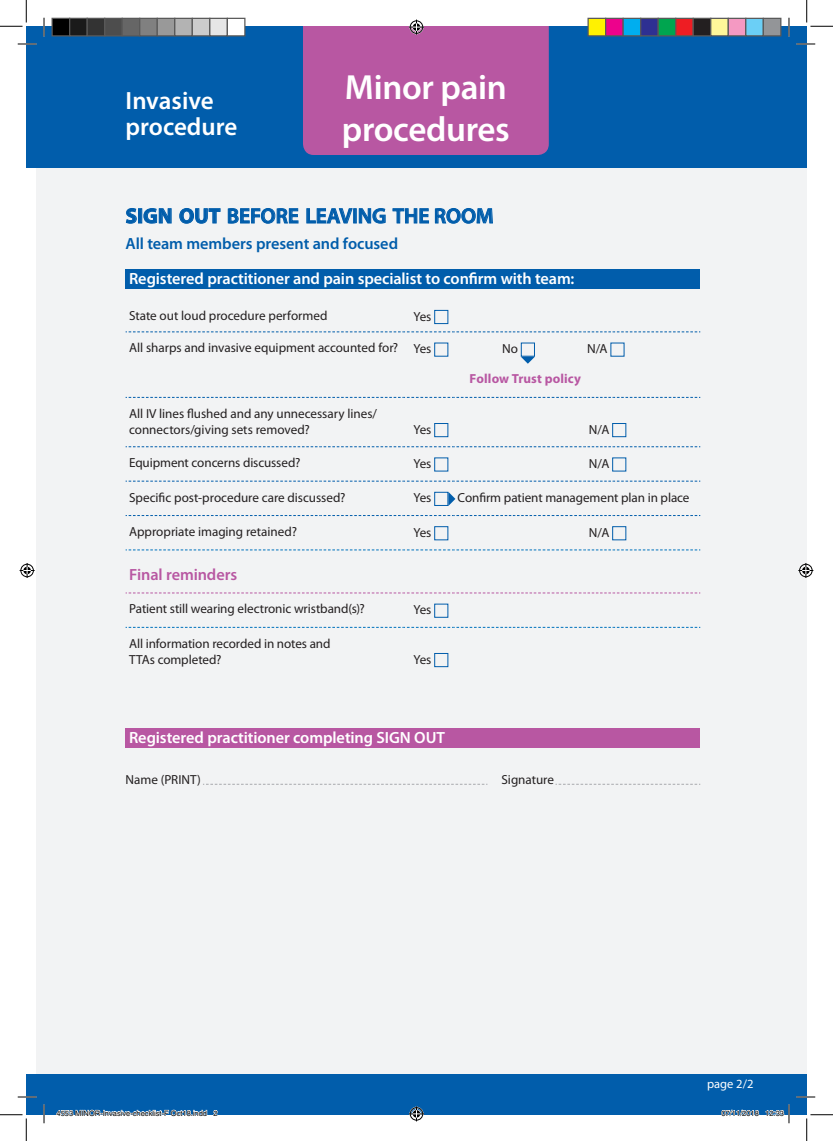
<style>
.page{position:relative;width:833px;height:1141px;background:#fff}
.page>*{position:absolute;margin:0;border:0;box-sizing:border-box;transform-origin:0 0}
.t1{font:600 35px/42.5px "Myriad Pro";letter-spacing:-.01em;color:#fff}
.t2{font:600 25px/26.2px "Myriad Pro";color:#fff}
.t3{font:600 21.25px "Myriad Pro";color:#015dab}
.t4{font:600 16.25px "Myriad Pro";letter-spacing:-.005em;color:#fff}
.t5{font:600 16.25px "Myriad Pro";letter-spacing:-.005em;color:#015dab}
.t6{font:600 16.25px "Myriad Pro";letter-spacing:-.005em;color:#b857a2}
.t7{font:13.12px/15.8px "Myriad Pro";letter-spacing:-.005em;color:#231f20}
.t8{font:700 13.12px "Myriad Pro";letter-spacing:.01em;color:#b857a2}
.t9{font:12.5px "Myriad Pro";color:#fff}
.t10{font:7.5px "Helvetica";color:#000}
.s1{font-weight:700}
</style>
<div class="page">
<div style="left:36px;top:162px;width:770px;height:918px;background:#f2f3f4"></div>
<div style="left:26px;top:26px;width:780px;height:142px;background:#015dab"></div>
<svg style="left:126px;top:208px;width:10px;height:15px"></svg>
<div style="left:138px;top:209px;width:4px;height:14px;border:1px solid #015dab"></div>
<svg style="left:144px;top:208px;width:27px;height:15px"></svg>
<svg style="left:179px;top:208px;width:41px;height:15px"></svg>
<svg style="left:228px;top:208px;width:70px;height:15px"></svg>
<svg style="left:306px;top:208px;width:46px;height:15px"></svg>
<div style="left:353px;top:209px;width:3px;height:14px;border:1px solid #015dab"></div>
<svg style="left:359px;top:208px;width:26px;height:15px"></svg>
<svg style="left:392px;top:208px;width:36px;height:15px"></svg>
<svg style="left:435px;top:208px;width:57px;height:15px"></svg>
<div style="left:125px;top:728px;width:574px;height:19px;background:#b857a2"></div>
<div style="left:125px;top:269px;width:574px;height:19px;background:#015dab"></div>
<svg style="left:125px;top:397px;width:573px;height:1px"></svg>
<svg style="left:125px;top:446px;width:573px;height:1px"></svg>
<svg style="left:125px;top:480px;width:573px;height:1px"></svg>
<svg style="left:125px;top:515px;width:573px;height:1px"></svg>
<svg style="left:125px;top:627px;width:573px;height:1px"></svg>
<svg style="left:125px;top:549px;width:573px;height:1px"></svg>
<svg style="left:125px;top:592px;width:573px;height:1px"></svg>
<svg style="left:125px;top:331px;width:573px;height:1px"></svg>
<div style="left:434px;top:310px;width:14px;height:14px;border:1px solid #015dab"></div>
<div style="left:434px;top:342px;width:14px;height:14px;border:1px solid #015dab"></div>
<div style="left:434px;top:423px;width:14px;height:14px;border:1px solid #015dab"></div>
<div style="left:611px;top:423px;width:15px;height:14px;border:1px solid #015dab"></div>
<div style="left:434px;top:457px;width:14px;height:14px;border:1px solid #015dab"></div>
<div style="left:434px;top:491px;width:14px;height:15px;border:1px solid #015dab"></div>
<div style="left:434px;top:526px;width:14px;height:14px;border:1px solid #015dab"></div>
<div style="left:611px;top:526px;width:15px;height:14px;border:1px solid #015dab"></div>
<div style="left:434px;top:603px;width:14px;height:14px;border:1px solid #015dab"></div>
<div style="left:434px;top:653px;width:14px;height:14px;border:1px solid #015dab"></div>
<svg style="left:520px;top:356px;width:14px;height:8px"></svg>
<svg style="left:448px;top:492px;width:7px;height:14px"></svg>
<svg style="left:203px;top:783px;width:284px;height:1px"></svg>
<svg style="left:556px;top:783px;width:141px;height:1px"></svg>
<div style="left:26px;top:1073px;width:780px;height:41px;background:#015dab"></div>
<svg style="left:18px;top:43px;width:18px;height:2px"></svg>
<svg style="left:796px;top:43px;width:18px;height:2px"></svg>
<svg style="left:18px;top:1096px;width:18px;height:1px"></svg>
<svg style="left:796px;top:1096px;width:18px;height:1px"></svg>
<svg style="left:43px;top:18px;width:2px;height:18px"></svg>
<svg style="left:43px;top:1104px;width:2px;height:19px"></svg>
<svg style="left:788px;top:18px;width:1px;height:18px"></svg>
<svg style="left:0;top:0;width:27px;height:27px"></svg>
<svg style="left:0;top:1114px;width:27px;height:26px"></svg>
<svg style="left:806px;top:0;width:26px;height:27px"></svg>
<svg style="left:806px;top:1114px;width:26px;height:26px"></svg>
<div style="left:303px;top:20px;width:245px;height:135px;background:#b857a2"></div>
<svg style="left:409px;top:1106px;width:15px;height:15px"></svg>
<svg style="left:20px;top:563px;width:15px;height:15px"></svg>
<svg style="left:798px;top:563px;width:14px;height:15px"></svg>
<div style="left:52px;top:18px;width:18px;height:18px;background:#000"></div>
<div style="left:51px;top:18px;width:19px;height:18px;border:1px solid #595959"></div>
<div style="left:70px;top:18px;width:17px;height:18px;background:#1a1a1a"></div>
<div style="left:69px;top:18px;width:19px;height:18px;border:1px solid #595959"></div>
<div style="left:87px;top:18px;width:18px;height:18px;background:#333"></div>
<div style="left:86px;top:18px;width:19px;height:18px;border:1px solid #595959"></div>
<div style="left:105px;top:18px;width:17px;height:18px;background:#4d4d4d"></div>
<div style="left:104px;top:18px;width:19px;height:18px;border:1px solid #595959"></div>
<div style="left:122px;top:18px;width:18px;height:18px;background:#666"></div>
<div style="left:121px;top:18px;width:19px;height:18px;border:1px solid #595959"></div>
<div style="left:140px;top:18px;width:17px;height:18px;background:#808080"></div>
<div style="left:139px;top:18px;width:19px;height:18px;border:1px solid #595959"></div>
<div style="left:157px;top:18px;width:18px;height:18px;background:#999"></div>
<div style="left:156px;top:18px;width:19px;height:18px;border:1px solid #595959"></div>
<div style="left:175px;top:18px;width:17px;height:18px;background:#b3b3b3"></div>
<div style="left:174px;top:18px;width:19px;height:18px;border:1px solid #595959"></div>
<div style="left:192px;top:18px;width:18px;height:18px;background:#ccc"></div>
<div style="left:191px;top:18px;width:19px;height:18px;border:1px solid #595959"></div>
<div style="left:210px;top:18px;width:17px;height:18px;background:#e6e6e6"></div>
<div style="left:209px;top:18px;width:19px;height:18px;border:1px solid #595959"></div>
<div style="left:227px;top:18px;width:18px;height:18px;background:#fff"></div>
<div style="left:226px;top:18px;width:19px;height:18px;border:1px solid #595959"></div>
<div style="left:587px;top:18px;width:18px;height:18px;background:#fff101"></div>
<div style="left:587px;top:18px;width:19px;height:18px;border:1px solid #595959"></div>
<div style="left:605px;top:18px;width:17px;height:18px;background:#ed028c"></div>
<div style="left:604px;top:18px;width:19px;height:18px;border:1px solid #595959"></div>
<div style="left:622px;top:18px;width:18px;height:18px;background:#00aeef"></div>
<div style="left:622px;top:18px;width:19px;height:18px;border:1px solid #595959"></div>
<div style="left:640px;top:18px;width:17px;height:18px;background:#2e3092"></div>
<div style="left:639px;top:18px;width:19px;height:18px;border:1px solid #595959"></div>
<div style="left:657px;top:18px;width:18px;height:18px;background:#00a54f"></div>
<div style="left:657px;top:18px;width:19px;height:18px;border:1px solid #595959"></div>
<div style="left:675px;top:18px;width:17px;height:18px;background:#ee1d23"></div>
<div style="left:674px;top:18px;width:19px;height:18px;border:1px solid #595959"></div>
<div style="left:692px;top:18px;width:18px;height:18px;background:#231f20"></div>
<div style="left:692px;top:18px;width:19px;height:18px;border:1px solid #595959"></div>
<div style="left:710px;top:18px;width:17px;height:18px;background:#fff79a"></div>
<div style="left:709px;top:18px;width:19px;height:18px;border:1px solid #595959"></div>
<div style="left:727px;top:18px;width:18px;height:18px;background:#f499c2"></div>
<div style="left:727px;top:18px;width:19px;height:18px;border:1px solid #595959"></div>
<div style="left:745px;top:18px;width:17px;height:18px;background:#6bcff6"></div>
<div style="left:744px;top:18px;width:19px;height:18px;border:1px solid #595959"></div>
<div style="left:762px;top:18px;width:18px;height:18px;background:#939598"></div>
<div style="left:762px;top:18px;width:19px;height:18px;border:1px solid #595959"></div>
<svg style="left:56px;top:1109px;width:151px;height:6px"></svg>
<svg style="left:213px;top:1110px;width:4px;height:5px"></svg>
<svg style="left:721px;top:1109px;width:37px;height:6px"></svg>
<svg style="left:765px;top:1104px;width:24px;height:19px"></svg>
<h2 class="t2" style="left:125px;top:87px;width:113px">Invasive procedure</h2>
<h1 class="t1" style="left:342px;top:65px;width:169px">Minor pain procedures</h1>
<h3 class="t3" style="left:125px;top:202px;width:369px"><span class="s1">SIGN OUT</span> BEFORE LEAVING THE ROOM</h3>
<p class="t5" style="left:125px;top:233px;width:274px">All team members present and focused</p>
<p class="t4" style="left:129px;top:268px;width:446px">Registered practitioner and pain specialist to confirm with team:</p>
<p class="t7" style="left:129px;top:307px;width:200px">State out loud procedure performed</p>
<p class="t7" style="left:413px;top:308px;width:20px">Yes</p>
<p class="t7" style="left:129px;top:340px;width:303px">All sharps and invasive equipment accounted for? Yes</p>
<p class="t7" style="left:502px;top:340px;width:17px">No</p>
<p class="t7" style="left:586px;top:340px;width:22px">N/A</p>
<p class="t8" style="left:469px;top:369px;width:113px">Follow Trust policy</p>
<p class="t7" style="left:129px;top:405px;width:249px">All IV lines flushed and any unnecessary lines/ connectors/giving sets removed?</p>
<p class="t7" style="left:413px;top:421px;width:20px">Yes</p>
<p class="t7" style="left:588px;top:421px;width:22px">N/A</p>
<p class="t7" style="left:129px;top:454px;width:173px">Equipment concerns discussed?</p>
<p class="t7" style="left:413px;top:455px;width:20px">Yes</p>
<p class="t7" style="left:588px;top:455px;width:22px">N/A</p>
<p class="t7" style="left:129px;top:489px;width:218px">Specific post-procedure care discussed?</p>
<p class="t7" style="left:413px;top:490px;width:20px">Yes</p>
<p class="t7" style="left:457px;top:489px;width:233px">Confirm patient management plan in place</p>
<p class="t7" style="left:129px;top:523px;width:169px">Appropriate imaging retained?</p>
<p class="t7" style="left:413px;top:524px;width:20px">Yes</p>
<p class="t7" style="left:588px;top:524px;width:22px">N/A</p>
<p class="t6" style="left:129px;top:564px;width:110px">Final reminders</p>
<p class="t7" style="left:129px;top:601px;width:237px">Patient still wearing electronic wristband(s)?</p>
<p class="t7" style="left:413px;top:601px;width:20px">Yes</p>
<p class="t7" style="left:129px;top:635px;width:203px">All information recorded in notes and<br>TTAs completed?</p>
<p class="t7" style="left:413px;top:651px;width:20px">Yes</p>
<p class="t4" style="left:129px;top:727px;width:317px">Registered practitioner completing SIGN OUT</p>
<p class="t7" style="left:125px;top:771px;width:77px">Name (PRINT)</p>
<p class="t7" style="left:501px;top:771px;width:54px">Signature</p>
<p class="t9" style="left:706px;top:1076px;width:48px">page 2/2</p>
<p class="t9" style="left:706px;top:1079px;width:48px">page 2/2</p>
<p class="t10" style="left:56px;top:1108px;width:162px">4553 MINOR-Invasive-checklist-F Oct18.indd 2</p>
<p class="t10" style="left:721px;top:1108px;width:64px">07/11/2018 12:33</p>
</div>
